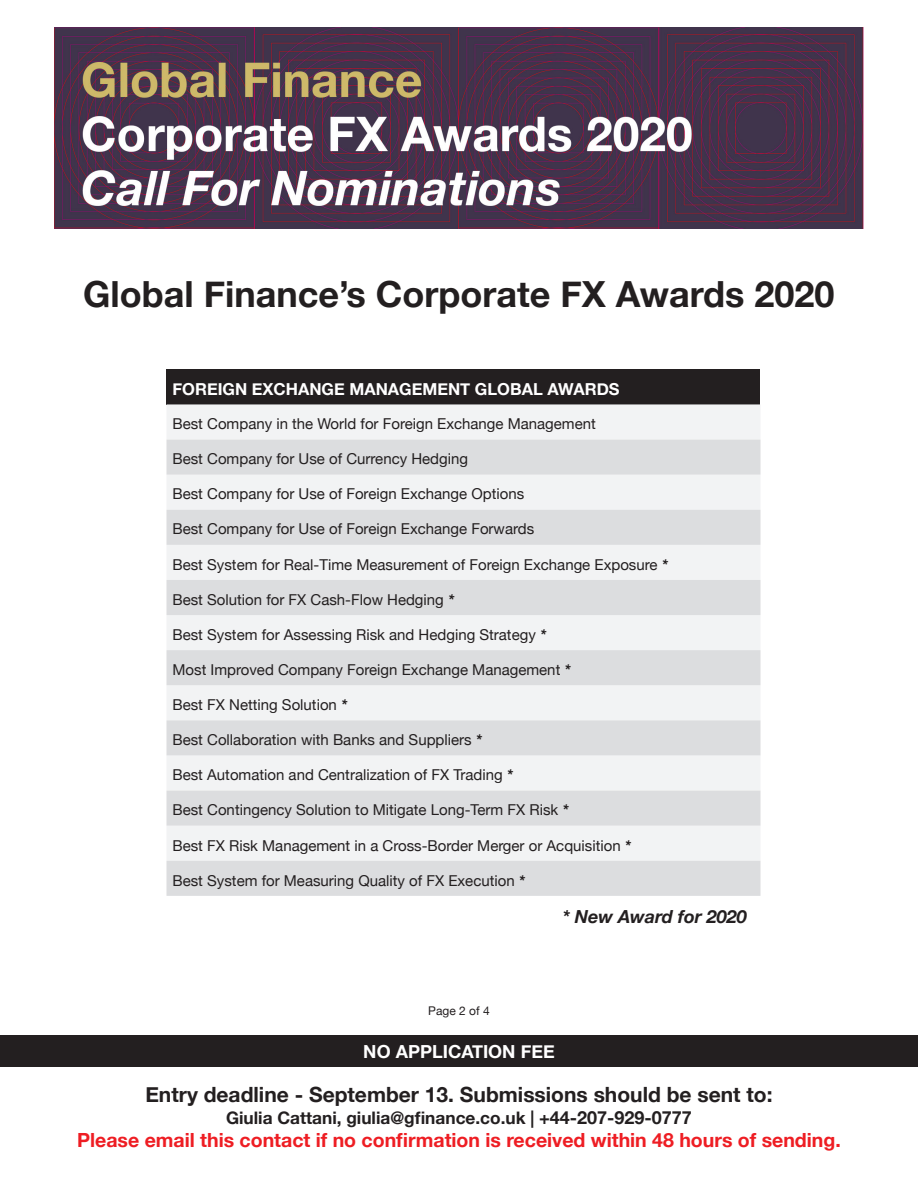
<style>
.page{position:relative;width:918px;height:1188px;background:#fff}
.page>*{position:absolute;margin:0;border:0;box-sizing:border-box;transform-origin:0 0}
.t1{font:700 36px "Helvetica Neue";color:#231f20}
.t2{font:700 21px "Helvetica Neue";color:#231f20}
.t3{font:700 19.5px "Helvetica Neue";color:#ee1d23}
.t4{font:700 18px "Helvetica Neue";color:#fff}
.t5{font:italic 700 18px "Helvetica Neue";color:#231f20}
.t6{font:700 17.25px "Helvetica Neue";color:#231f20}
.t7{font:700 16.5px "Helvetica Neue";color:#fff}
.t8{font:15px "Helvetica Neue";color:#231f20}
.t9{font:12px "Helvetica Neue";color:#231f20}
.s1{font-weight:700;font-style:italic}
.s2{font-size:18px}
</style>
<div class="page">
<div style="left:0;top:1035px;width:918px;height:32px;background:#231f20"></div>
<div style="left:166px;top:369px;width:594px;height:35px;background:#231f20"></div>
<div style="left:166px;top:404px;width:594px;height:36px;background:#f2f3f4"></div>
<svg style="left:166px;top:440px;width:594px;height:456px;fill:#dcdddf"></svg>
<img style="left:54px;top:27px;width:810px;height:202px">
<p class="t1" style="left:83px;top:266px;width:753px">Global Finance’s Corporate FX Awards 2020</p>
<p class="t7" style="left:172px;top:376px;width:449px">FOREIGN EXCHANGE MANAGEMENT GLOBAL AWARDS</p>
<p class="t8" style="left:172px;top:413px;width:425px">Best Company in the World for Foreign Exchange Management</p>
<p class="t8" style="left:172px;top:448px;width:297px">Best Company for Use of Currency Hedging</p>
<p class="t8" style="left:172px;top:483px;width:353px">Best Company for Use of Foreign Exchange Options</p>
<p class="t8" style="left:172px;top:518px;width:363px">Best Company for Use of Foreign Exchange Forwards</p>
<p class="t8" style="left:172px;top:554px;width:497px">Best System for Real-Time Measurement of Foreign Exchange Exposure <span class="s1">*</span></p>
<p class="t8" style="left:172px;top:589px;width:283px">Best Solution for FX Cash-Flow Hedging <span class="s1">*</span></p>
<p class="t8" style="left:172px;top:624px;width:375px">Best System for Assessing Risk and Hedging Strategy <span class="s1">*</span></p>
<p class="t8" style="left:172px;top:659px;width:400px">Most Improved Company Foreign Exchange Management <span class="s1">*</span></p>
<p class="t8" style="left:172px;top:694px;width:176px">Best FX Netting Solution <span class="s1">*</span></p>
<p class="t8" style="left:172px;top:729px;width:311px">Best Collaboration with Banks and Suppliers <span class="s1">*</span></p>
<p class="t8" style="left:172px;top:764px;width:342px">Best Automation and Centralization of FX Trading <span class="s1">*</span></p>
<p class="t8" style="left:172px;top:799px;width:398px">Best Contingency Solution to Mitigate Long-Term FX Risk <span class="s1">*</span></p>
<p class="t8" style="left:172px;top:834px;width:460px">Best FX Risk Management in a Cross-Border Merger or Acquisition <span class="s1">*</span></p>
<p class="t8" style="left:172px;top:869px;width:354px">Best System for Measuring Quality of FX Execution <span class="s1">*</span></p>
<p class="t5" style="left:562px;top:902px;width:186px">* New Award for 2020</p>
<p class="t9" style="left:428px;top:1002px;width:63px">Page 2 of 4</p>
<p class="t4" style="left:363px;top:1038px;width:193px">NO APPLICATION FEE</p>
<p class="t2" style="left:145px;top:1078px;width:629px">Entry deadline - September 13. Submissions should be sent to:</p>
<p class="t6" style="left:226px;top:1104px;width:467px">Giulia Cattani, giulia@gfinance.co.uk | <span class="s2">+44-207-929-0777</span></p>
<p class="t3" style="left:77px;top:1125px;width:765px">Please email this contact if no confirmation is received within 48 hours of sending.</p>
</div>
